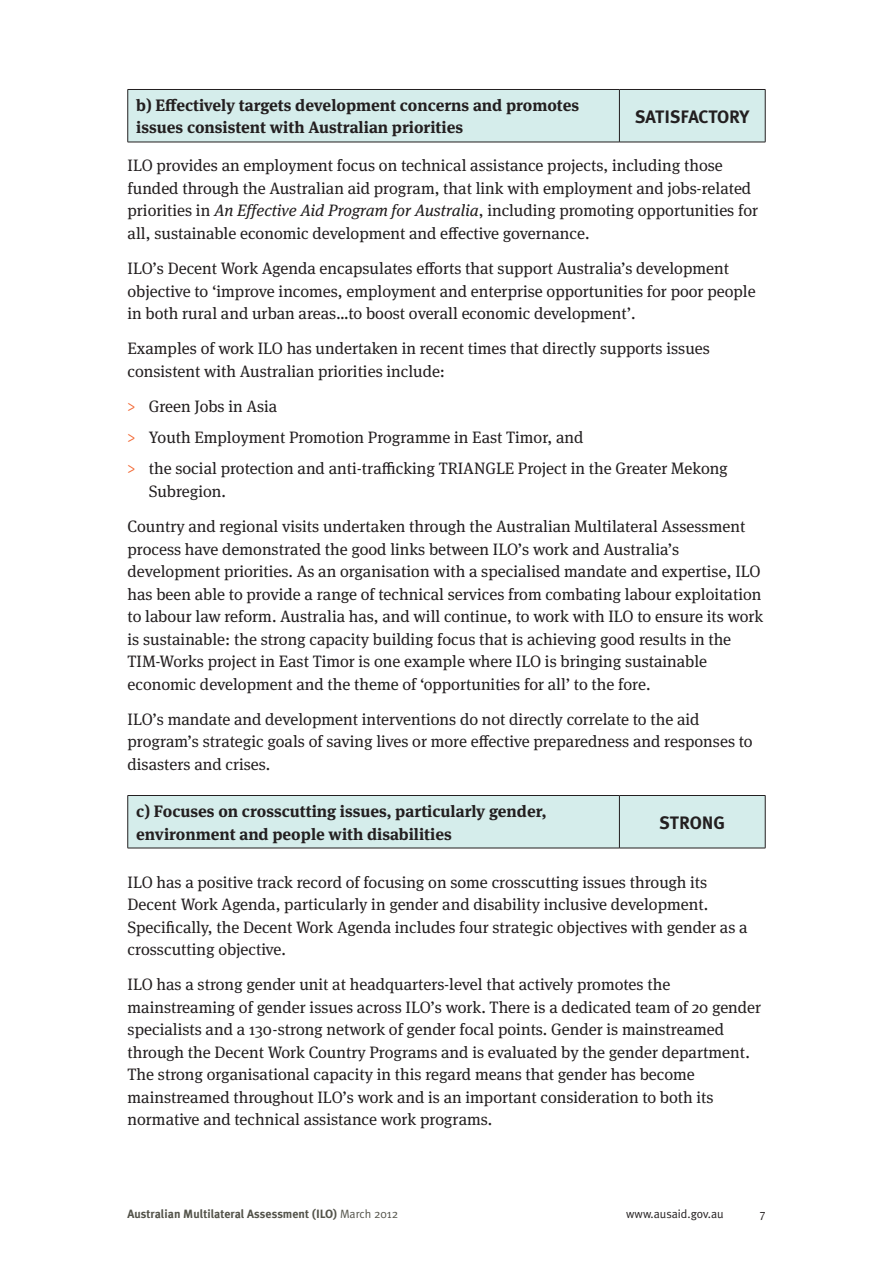
<style>
.page{position:relative;width:893px;height:1263px;background:#fff}
.page>*{position:absolute;margin:0;border:0;box-sizing:border-box;transform-origin:0 0}
._08bbbb_RIGHT_COLUMN{font:700 18px "Meta Plus";color:#231f20}
._04__BODY_TEXT{font:16.5px/22.5px "Meta Serif OT";color:#231f20}
._04__BODY_TEXT-2{font:700 16.5px/22.5px "Meta Serif OT";color:#231f20}
._05a__DOT_POINTS{font:16.5px/22.5px "Meta Serif OT";color:#231f20}
.t1{font:700 12px "Meta Plus";color:#53534a}
.t2{font:12px "Meta Plus Normal";color:#231f20}
.t3{font:12px "Meta Serif OT";color:#231f20}
.s1{font-style:italic}
.s2{color:#f26631}
.s3{font-family:"Meta Plus Normal";font-weight:400}
</style>
<div class="page">
<div style="left:128px;top:90px;width:637px;height:52px;background:#d5edeb"></div>
<hr style="left:128px;top:89px;width:491px;height:1px;background:#231f20">
<hr style="left:619px;top:89px;width:146px;height:1px;background:#231f20">
<hr style="left:619px;top:90px;width:1px;height:52px;background:#231f20">
<hr style="left:128px;top:142px;width:491px;height:1px;background:#231f20">
<hr style="left:619px;top:142px;width:146px;height:1px;background:#231f20">
<hr style="left:127px;top:90px;width:1px;height:52px;background:#231f20">
<hr style="left:765px;top:90px;width:1px;height:52px;background:#231f20">
<div style="left:128px;top:796px;width:637px;height:52px;background:#d5edeb"></div>
<hr style="left:128px;top:795px;width:491px;height:1px;background:#231f20">
<hr style="left:619px;top:795px;width:146px;height:1px;background:#231f20">
<hr style="left:619px;top:796px;width:1px;height:52px;background:#231f20">
<hr style="left:128px;top:848px;width:491px;height:1px;background:#231f20">
<hr style="left:619px;top:848px;width:146px;height:1px;background:#231f20">
<hr style="left:127px;top:796px;width:1px;height:52px;background:#231f20">
<hr style="left:765px;top:796px;width:1px;height:52px;background:#231f20">
<p class="_04__BODY_TEXT-2" style="left:136px;top:94px;width:444px">b) Effectively targets development concerns and promotes issues consistent with Australian priorities</p>
<p class="_08bbbb_RIGHT_COLUMN" style="left:635px;top:106px;width:116px">SATISFACTORY</p>
<p class="_04__BODY_TEXT" style="left:128px;top:155px;width:632px">ILO provides an employment focus on technical assistance projects, including those funded through the Australian aid program, that link with employment and jobs-related priorities in <span class="s1">An Effective Aid Program for Australia</span>, including promoting opportunities for all, sustainable economic development and effective governance.</p>
<p class="_04__BODY_TEXT" style="left:128px;top:258px;width:630px">ILO’s Decent Work Agenda encapsulates efforts that support Australia’s development objective to ‘improve incomes, employment and enterprise opportunities for poor people in both rural and urban areas…to boost overall economic development’.</p>
<p class="_04__BODY_TEXT" style="left:128px;top:338px;width:584px">Examples of work ILO has undertaken in recent times that directly supports issues consistent with Australian priorities include:</p>
<p class="_05a__DOT_POINTS" style="left:128px;top:396px;width:151px"><span class="s2">&gt;</span> Green Jobs in Asia</p>
<p class="_05a__DOT_POINTS" style="left:128px;top:427px;width:458px"><span class="s2">&gt;</span> Youth Employment Promotion Programme in East Timor, and</p>
<p class="_05a__DOT_POINTS" style="left:149px;top:458px;width:581px;text-indent:-21px"><span class="s2">&gt;</span> the social protection and anti-trafficking TRIANGLE Project in the Greater Mekong<br>Subregion.</p>
<p class="_04__BODY_TEXT" style="left:128px;top:515px;width:637px">Country and regional visits undertaken through the Australian Multilateral Assessment process have demonstrated the good links between ILO’s work and Australia’s development priorities. As an organisation with a specialised mandate and expertise, ILO has been able to provide a range of technical services from combating labour exploitation to labour law reform. Australia has, and will continue, to work with ILO to ensure its work is sustainable: the strong capacity building focus that is achieving good results in the TIM-Works project in East Timor is one example where ILO is bringing sustainable economic development and the theme of ‘opportunities for all’ to the fore.</p>
<p class="_04__BODY_TEXT" style="left:128px;top:708px;width:627px">ILO’s mandate and development interventions do not directly correlate to the aid program’s strategic goals of saving lives or more effective preparedness and responses to disasters and crises.</p>
<p class="_04__BODY_TEXT-2" style="left:136px;top:800px;width:412px">c) Focuses on crosscutting issues, particularly gender, environment and people with disabilities</p>
<p class="_08bbbb_RIGHT_COLUMN" style="left:659px;top:812px;width:67px">STRONG</p>
<p class="_04__BODY_TEXT" style="left:128px;top:871px;width:622px">ILO has a positive track record of focusing on some crosscutting issues through its Decent Work Agenda, particularly in gender and disability inclusive development.<br>Specifically, the Decent Work Agenda includes four strategic objectives with gender as a crosscutting objective.</p>
<p class="_04__BODY_TEXT" style="left:128px;top:974px;width:635px">ILO has a strong gender unit at headquarters-level that actively promotes the mainstreaming of gender issues across ILO’s work. There is a dedicated team of 20 gender specialists and a 130-strong network of gender focal points. Gender is mainstreamed through the Decent Work Country Programs and is evaluated by the gender department.<br>The strong organisational capacity in this regard means that gender has become mainstreamed throughout ILO’s work and is an important consideration to both its normative and technical assistance work programs.</p>
<p class="t1" style="left:128px;top:1207px;width:272px">Australian Multilateral Assessment (ILO) <span class="s3">March 2012</span></p>
<p class="t2" style="left:626px;top:1207px;width:99px">www.ausaid.gov.au</p>
<p class="t3" style="left:760px;top:1207px;width:7px">7</p>
</div>
